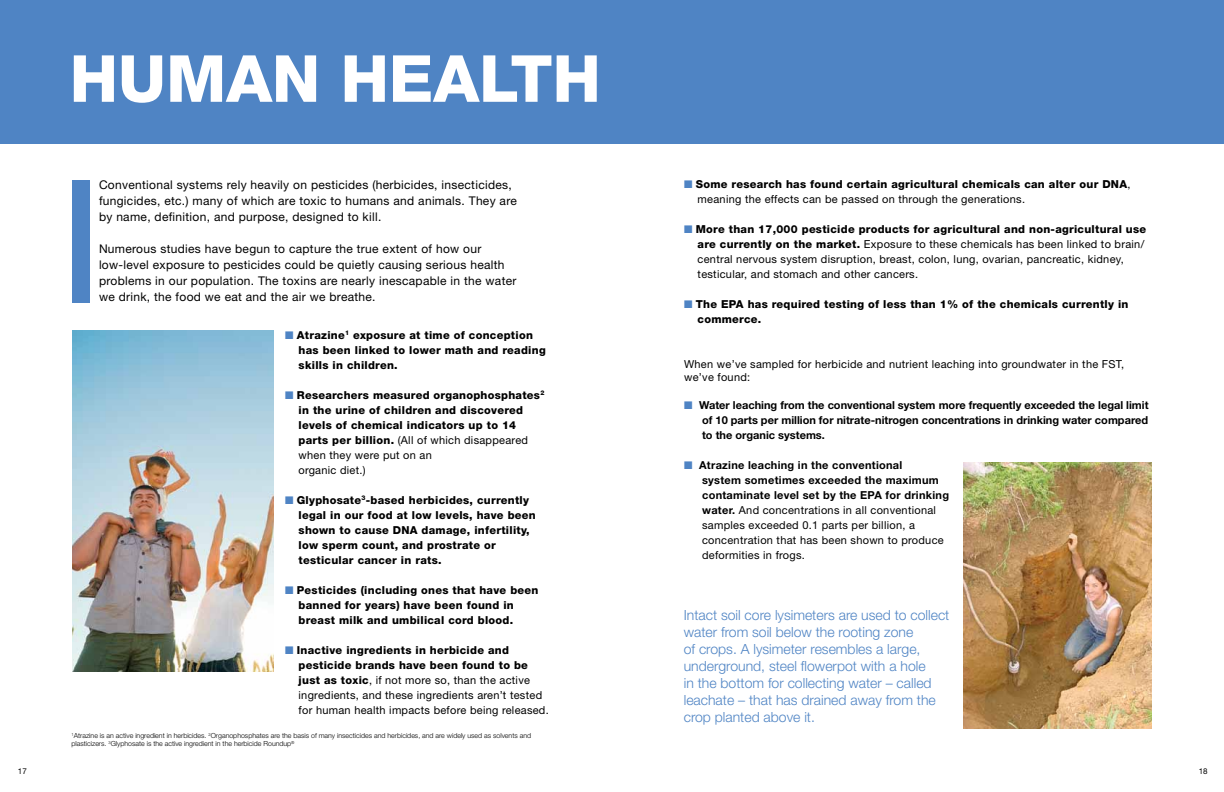
<style>
.page{position:relative;width:1224px;height:792px;background:#fff}
.page>*{position:absolute;margin:0;border:0;box-sizing:border-box;transform-origin:0 0}
.t1{font:800 65px "Helvetica Neue";color:#fff}
.t2{font:300 14px/17px "Helvetica Neue";color:#4f84c4}
.t3{font:12px/16px "Helvetica Neue";letter-spacing:.025em;color:#000}
.t4{font:11px/15px "Helvetica Neue";letter-spacing:.025em;color:#000}
.t5{font:800 11px/15px "Helvetica Neue";letter-spacing:.025em;color:#000}
.t6{font:700 11px/15px "Helvetica Neue";color:#000;text-align:justify}
.t7{font:700 11px/15px "Helvetica Neue";letter-spacing:.025em;color:#000}
.t8{font:8px "Helvetica Neue";color:#000}
.t9{font:300 7px/8.4px "Helvetica Neue";color:#000}
.s1{color:#4f84c4}
.s2{font-weight:400}
.s3{font-weight:800}
.s4{font-weight:700}
</style>
<div class="page">
<div style="left:0;top:0;width:1224px;height:144px;background:#4f84c4"></div>
<div style="left:72px;top:180px;width:18px;height:122px;background:#4f84c4"></div>
<img style="left:963px;top:462px;width:189px;height:267px">
<img style="left:72px;top:331px;width:202px;height:341px">
<p class="t8" style="left:18px;top:766px;width:10px">17</p>
<h1 class="t1" style="left:70px;top:40px;width:532px">human health</h1>
<p class="t3" style="left:99px;top:177px;width:419px">Conventional systems rely heavily on pesticides (herbicides, insecticides, fungicides, etc.) many of which are toxic to humans and animals. They are by name, definition, and purpose, designed to kill.</p>
<p class="t3" style="left:99px;top:241px;width:419px">Numerous studies have begun to capture the true extent of how our low-level exposure to pesticides could be quietly causing serious health problems in our population. The toxins are nearly inescapable in the water we drink, the food we eat and the air we breathe.</p>
<p class="t5" style="left:299px;top:328px;width:249px;text-indent:-13px"><span class="s1">■</span> Atrazine<sup>1</sup> exposure at time of conception has been linked to lower math and reading skills in children.</p>
<p class="t5" style="left:298px;top:388px;width:247px;text-indent:-13px"><span class="s1">■</span> Researchers measured organophosphates<sup>2 </sup>in the urine of children and discovered levels of chemical indicators up to 14 parts per billion. <span class="s2">(All of which disappeared when they were put on an<br>organic diet.)</span></p>
<p class="t5" style="left:299px;top:493px;width:239px;text-indent:-13px"><span class="s1">■</span> Glyphosate<sup>3</sup>-based herbicides, currently legal in our food at low levels, have been shown to cause DNA</p>
<p class="t5" style="left:299px;top:523px;width:233px;text-indent:123px">damage, infertility, low sperm count, and prostrate or testicular cancer in rats.</p>
<p class="t5" style="left:299px;top:583px;width:241px;text-indent:-13px"><span class="s1">■</span> Pesticides (including ones that have been banned for years) have been found in breast milk and umbilical cord blood.</p>
<p class="t4" style="left:299px;top:643px;width:252px;text-indent:-13px"><span class="s1">■</span> <span class="s3">Inactive ingredients in herbicide and pesticide brands have been found to be just as toxic</span>, if not more so, than the active ingredients, and these ingredients aren’t tested for human health impacts before being released.</p>
<p class="t9" style="left:72px;top:731px;width:461px"><sup>1</sup>Atrazine is an active ingredient in herbicides. <sup>2</sup>Organophosphates are the basis of many insecticides and herbicides, and are widely used as solvents and plasticizers. <sup>3</sup>Glyphosate is the active ingredient in the herbicide Roundup<sup>®</sup></p>
<p class="t5" style="left:684px;top:176px;width:428px"><span class="s1">■</span> Some research has found certain agricultural chemicals can alter our DNA</p>
<p class="t4" style="left:1127px;top:176px;width:5px">,</p>
<p class="t4" style="left:698px;top:191px;width:329px">meaning the effects can be passed on through the generations.</p>
<p class="t4" style="left:698px;top:221px;width:450px;text-indent:-13px"><span class="s1">■</span> <span class="s3">More than 17,000 pesticide products for agricultural and non-agricultural use are currently on the market.</span> Exposure to these chemicals has been linked to brain/ central nervous system disruption, breast, colon, lung, ovarian, pancreatic, kidney, testicular, and stomach and other cancers.</p>
<p class="t5" style="left:684px;top:296px;width:46px"><span class="s1">■</span> The EPA</p>
<p class="t5" style="left:698px;top:296px;width:432px;text-indent:50px">has required testing of less than 1% of the chemicals currently in commerce.</p>
<p class="t4" style="left:684px;top:357px;width:442px;line-height:13px">When we’ve sampled for herbicide and nutrient leaching into groundwater in the FST, we’ve found:</p>
<p class="t6" style="left:702px;top:397px;width:448px;text-indent:-18px"><span class="s1">■</span> Water leaching from the conventional system more frequently exceeded the legal limit of 10 parts per million for nitrate-nitrogen concentrations in drinking water compared to the organic systems.</p>
<p class="t7" style="left:702px;top:457px;width:238px;text-indent:-18px"><span class="s1">■</span> Atrazine leaching in the conventional system sometimes exceeded the maximum contaminate level set by the EPA</p>
<p class="t4" style="left:702px;top:487px;width:248px;text-indent:183px"><span class="s4">for drinking water.</span> And concentrations in all conventional samples exceeded 0.1 parts per billion, a concentration that has been shown to produce deformities in frogs.</p>
<p class="t2" style="left:684px;top:606px;width:267px">Intact soil core lysimeters are used to collect water from soil below the rooting zone<br>of crops. A lysimeter resembles a large, underground, steel flowerpot with a hole<br>in the bottom for collecting water – called leachate – that has drained away from the crop planted above it.</p>
<p class="t8" style="left:1199px;top:766px;width:10px">18</p>
</div>
